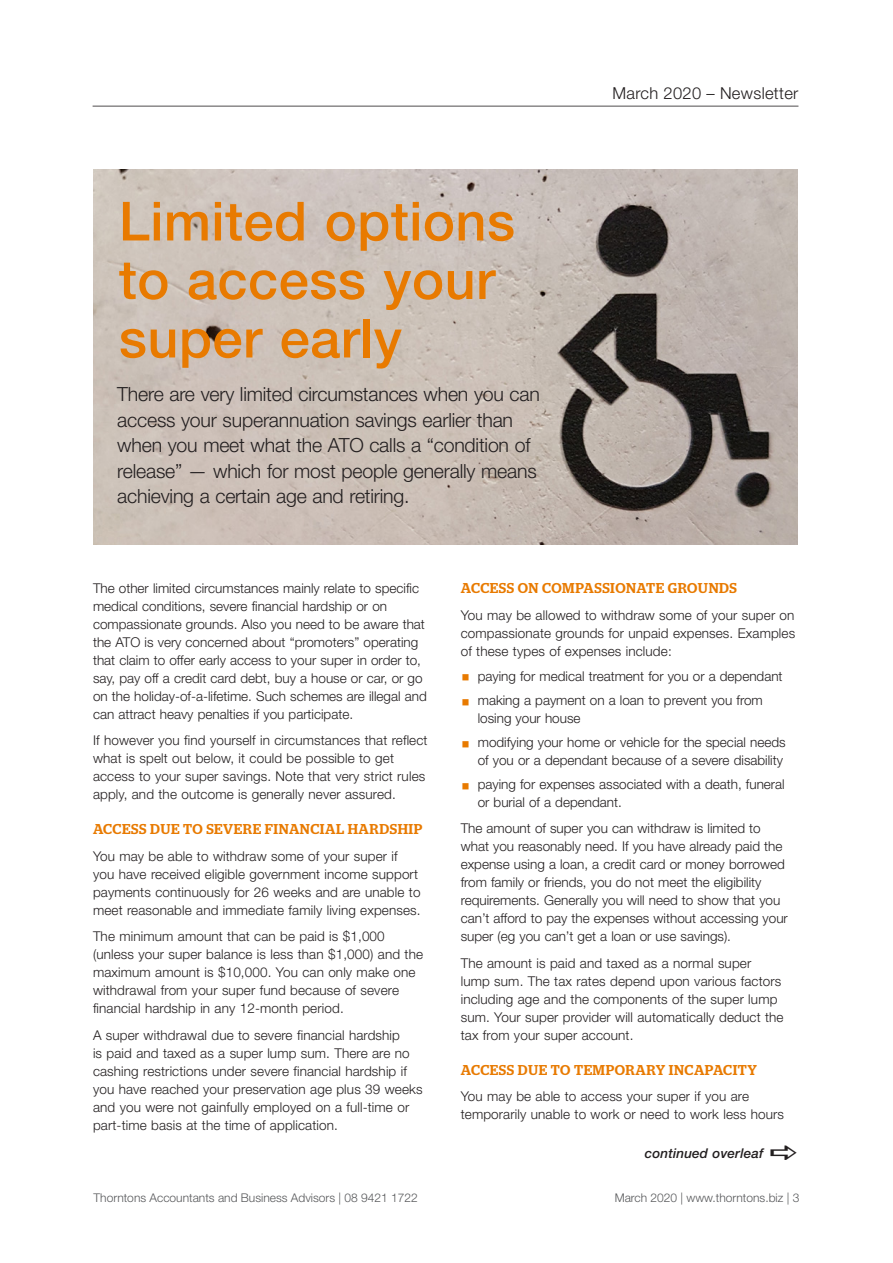
<style>
.page{position:relative;width:893px;height:1263px;background:#fff}
.page>*{position:absolute;margin:0;border:0;box-sizing:border-box;transform-origin:0 0}
._15_Article_head_2{font:500 54px/58.5px "Helvetica Neue";letter-spacing:.01em;color:#e87a00}
._15_Blurb_text{font:300 19.5px/25.5px "Helvetica Neue";letter-spacing:-.01em;color:#231f20}
.t1{font:300 16.5px "Helvetica Neue";letter-spacing:.02em;color:#231f20}
.subhead_orange{font:500 14.25px "Stag";letter-spacing:.04em;color:#e87a00}
._15_Body_text{font:300 13.5px/18px "Helvetica Neue";letter-spacing:.01em;color:#231f20}
._15_Blurb_text-2{font:300 13.5px/18px "Helvetica Neue";color:#231f20}
._15_Body_text-2{font:italic 500 13.5px "Helvetica Neue";letter-spacing:.01em;color:#231f20}
.t2{font:300 12px "Helvetica Neue";color:#57585a}
.s1{color:#e87a00}
</style>
<div class="page">
<hr style="left:93px;top:106px;width:705px;height:1px;background:#231f20">
<img style="left:93px;top:169px;width:705px;height:375px">
<p class="_15_Article_head_2" style="left:119px;top:191px;width:398px">Limited options to access your super early</p>
<p class="_15_Blurb_text" style="left:117px;top:381px;width:424px">There are very limited circumstances when you can access your superannuation savings earlier than when you meet what the ATO calls a “condition of release” — which for most people generally means achieving a certain age and retiring.</p>
<p class="t1" style="left:612px;top:83px;width:188px">March 2020 – Newsletter</p>
<p class="_15_Blurb_text-2" style="left:93px;top:578px;width:335px">The other limited circumstances mainly relate to specific medical conditions, severe financial hardship or on compassionate grounds. Also you need to be aware that the ATO is very concerned about “promoters” operating that claim to offer early access to your super in order to, say, pay off a credit card debt, buy a house or car, or go on the holiday-of-a-lifetime. Such schemes are illegal and can attract heavy penalties if you participate.</p>
<p class="_15_Body_text" style="left:93px;top:731px;width:336px">If however you find yourself in circumstances that reflect what is spelt out below, it could be possible to get access to your super savings. Note that very strict rules apply, and the outcome is generally never assured.</p>
<p class="subhead_orange" style="left:93px;top:821px;width:331px">ACCESS DUE TO SEVERE FINANCIAL HARDSHIP</p>
<p class="_15_Body_text" style="left:93px;top:846px;width:329px">You may be able to withdraw some of your super if you have received eligible government income support payments continuously for 26 weeks and are unable to meet reasonable and immediate family living expenses.</p>
<p class="_15_Body_text" style="left:93px;top:927px;width:332px">The minimum amount that can be paid is $1,000 (unless your super balance is less than $1,000) and the maximum amount is $10,000. You can only make one withdrawal from your super fund because of severe financial hardship in any 12-month period.</p>
<p class="_15_Body_text" style="left:93px;top:1025px;width:331px">A super withdrawal due to severe financial hardship<br>is paid and taxed as a super lump sum. There are no cashing restrictions under severe financial hardship if you have reached your preservation age plus 39 weeks and you were not gainfully employed on a full-time or part-time basis at the time of application.</p>
<p class="subhead_orange" style="left:461px;top:580px;width:278px">ACCESS ON COMPASSIONATE GROUNDS</p>
<p class="_15_Body_text" style="left:461px;top:606px;width:336px;text-align:justify">You may be allowed to withdraw some of your super on compassionate grounds for unpaid expenses. Examples of these types of expenses include:</p>
<p class="_15_Blurb_text-2" style="left:461px;top:666px;width:323px"><span class="s1">▪</span> paying for medical treatment for you or a dependant</p>
<p class="_15_Blurb_text-2" style="left:478px;top:692px;width:287px;line-height:17.2px;text-indent:-17px"><span class="s1">▪</span> making a payment on a loan to prevent you from losing your house</p>
<p class="_15_Blurb_text-2" style="left:461px;top:734px;width:326px;line-height:17.2px;text-align:right"><span class="s1">▪</span> modifying your home or vehicle for the special needs of you or a dependant because of a severe disability</p>
<p class="_15_Blurb_text-2" style="left:478px;top:776px;width:308px;line-height:17.2px;text-indent:-17px"><span class="s1">▪</span> paying for expenses associated with a death, funeral or burial of a dependant.</p>
<p class="_15_Body_text" style="left:461px;top:819px;width:329px">The amount of super you can withdraw is limited to what you reasonably need. If you have already paid the expense using a loan, a credit card or money borrowed from family or friends, you do not meet the eligibility requirements. Generally you will need to show that you can’t afford to pay the expenses without accessing your super (eg you can’t get a loan or use savings).</p>
<p class="_15_Body_text" style="left:461px;top:953px;width:324px">The amount is paid and taxed as a normal super lump sum. The tax rates depend upon various factors including age and the components of the super lump sum. Your super provider will automatically deduct the tax from your super account.</p>
<p class="subhead_orange" style="left:461px;top:1061px;width:298px">ACCESS DUE TO TEMPORARY INCAPACITY</p>
<p class="_15_Body_text" style="left:461px;top:1087px;width:325px">You may be able to access your super if you are temporarily unable to work or need to work less hours</p>
<p class="_15_Body_text-2" style="left:645px;top:1145px;width:120px">continued overleaf</p>
<p class="t2" style="left:94px;top:1190px;width:326px">Thorntons Accountants and Business Advisors | 08 9421 1722</p>
<p class="t2" style="left:615px;top:1190px;width:186px">March 2020 | www.thorntons.biz | 3</p>
</div>
